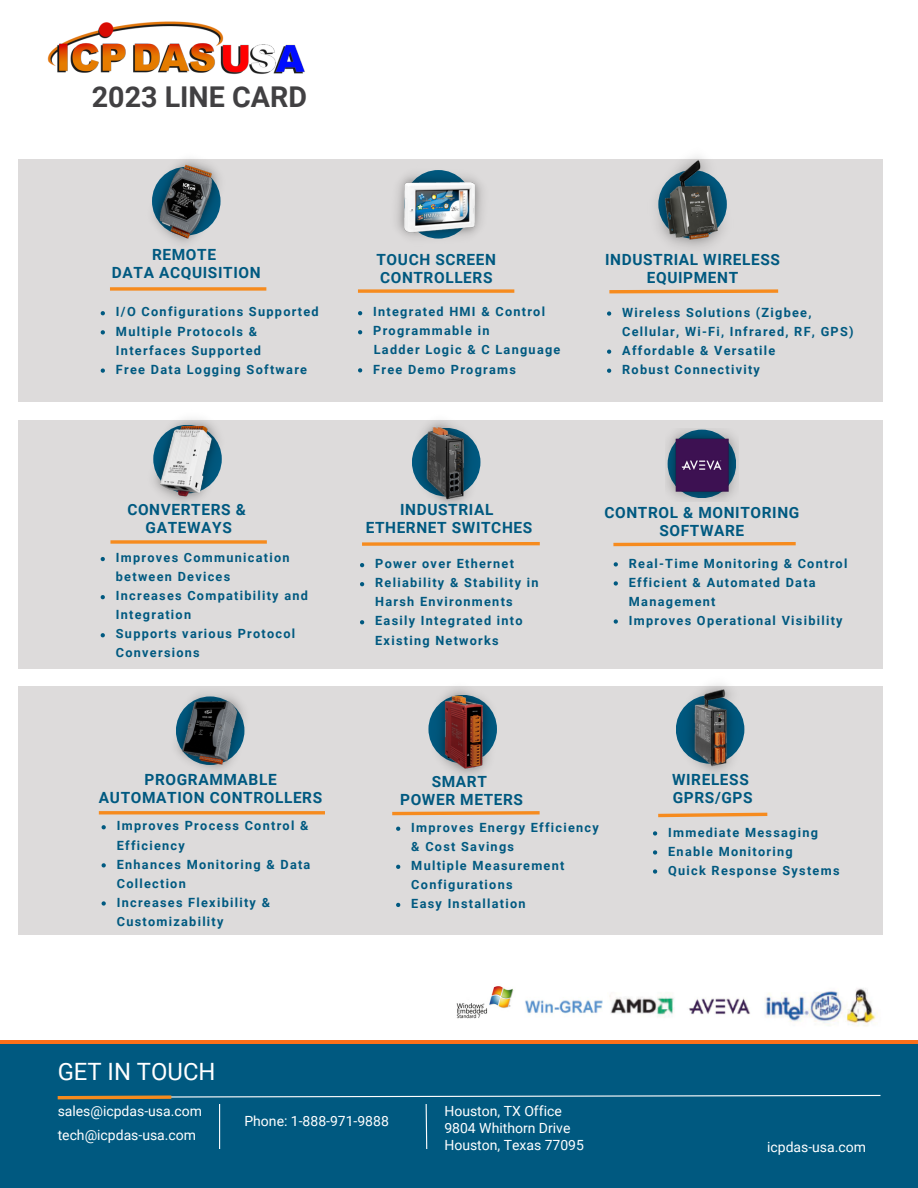
<style>
.page{position:relative;width:918px;height:1188px;background:#fff}
.page>*{position:absolute;margin:0;border:0;box-sizing:border-box;transform-origin:0 0}
.t1{font:700 28.65px "Roboto";color:#414042}
.t2{font:23.85px "Roboto";color:#fff}
.t3{font:700 15.45px/18px "Roboto";letter-spacing:.04em;color:#005980;text-align:center}
.t4{font:13.95px/16.8px "Roboto";color:#fff}
.t5{font:700 12.75px/19px "Roboto";letter-spacing:.1em;color:#005980}
</style>
<div class="page">
<div style="left:18px;top:159px;width:865px;height:243px;background:#dddbdb"></div>
<div style="left:18px;top:420px;width:865px;height:248px;background:#dddbdb"></div>
<div style="left:18px;top:686px;width:865px;height:249px;background:#dddbdb"></div>
<div style="left:0;top:1044px;width:918px;height:144px;background:#005980"></div>
<svg style="left:57px;top:1094px;width:824px;height:55px"></svg>
<svg style="left:110px;top:287px;width:156px;height:4px"></svg>
<svg style="left:358px;top:289px;width:156px;height:4px"></svg>
<svg style="left:609px;top:289px;width:170px;height:5px"></svg>
<svg style="left:110px;top:540px;width:157px;height:4px"></svg>
<svg style="left:362px;top:542px;width:178px;height:4px"></svg>
<svg style="left:613px;top:542px;width:183px;height:5px"></svg>
<hr style="left:99px;top:811px;width:226px;height:3px;background:#f68b1e">
<svg style="left:392px;top:811px;width:148px;height:5px"></svg>
<svg style="left:658px;top:812px;width:110px;height:6px"></svg>
<img style="left:525px;top:988px;width:353px;height:38px">
<img style="left:456px;top:986px;width:58px;height:33px">
<hr style="left:0;top:1040px;width:917px;height:4px;background:#fc7019">
<img style="left:152px;top:160px;width:69px;height:83px">
<img style="left:397px;top:170px;width:86px;height:69px">
<img style="left:176px;top:694px;width:69px;height:77px">
<img style="left:430px;top:689px;width:67px;height:86px">
<img style="left:412px;top:421px;width:67px;height:84px">
<img style="left:153px;top:418px;width:69px;height:84px">
<img style="left:678px;top:684px;width:66px;height:89px">
<img style="left:667px;top:429px;width:71px;height:72px">
<img style="left:657px;top:157px;width:70px;height:91px">
<img style="left:47px;top:21px;width:258px;height:53px">
<svg style="left:358px;top:311px;width:4px;height:4px"></svg>
<svg style="left:358px;top:330px;width:4px;height:4px"></svg>
<svg style="left:358px;top:368px;width:4px;height:4px"></svg>
<svg style="left:607px;top:311px;width:4px;height:5px"></svg>
<svg style="left:607px;top:350px;width:4px;height:4px"></svg>
<svg style="left:607px;top:369px;width:4px;height:4px"></svg>
<svg style="left:101px;top:311px;width:4px;height:4px"></svg>
<svg style="left:101px;top:330px;width:4px;height:4px"></svg>
<svg style="left:101px;top:368px;width:4px;height:5px"></svg>
<svg style="left:360px;top:563px;width:4px;height:4px"></svg>
<svg style="left:360px;top:582px;width:4px;height:4px"></svg>
<svg style="left:360px;top:620px;width:4px;height:4px"></svg>
<svg style="left:614px;top:562px;width:4px;height:5px"></svg>
<svg style="left:614px;top:581px;width:4px;height:5px"></svg>
<svg style="left:614px;top:619px;width:4px;height:5px"></svg>
<svg style="left:101px;top:557px;width:4px;height:4px"></svg>
<svg style="left:101px;top:595px;width:4px;height:4px"></svg>
<svg style="left:101px;top:633px;width:4px;height:4px"></svg>
<svg style="left:396px;top:827px;width:4px;height:4px"></svg>
<svg style="left:396px;top:865px;width:4px;height:4px"></svg>
<svg style="left:396px;top:903px;width:4px;height:4px"></svg>
<svg style="left:653px;top:831px;width:4px;height:5px"></svg>
<svg style="left:653px;top:850px;width:4px;height:5px"></svg>
<svg style="left:653px;top:869px;width:4px;height:5px"></svg>
<svg style="left:102px;top:825px;width:4px;height:4px"></svg>
<svg style="left:102px;top:863px;width:4px;height:4px"></svg>
<svg style="left:102px;top:901px;width:4px;height:5px"></svg>
<h1 class="t1" style="left:92px;top:81px;width:217px">2023 LINE CARD</h1>
<p class="t3" style="left:112px;top:246px;width:150px">REMOTE<br>DATA ACQUISITION</p>
<p class="t5" style="left:116px;top:303px;width:204px">I/O Configurations Supported<br>Multiple Protocols &amp;<br>Interfaces Supported<br>Free Data Logging Software</p>
<p class="t3" style="left:377px;top:250px;width:121px;text-align:left">TOUCH SCREEN<br>CONTROLLERS</p>
<p class="t5" style="left:373px;top:303px;width:173px">Integrated HMI &amp; Control<br>Programmable in</p>
<p class="t5" style="left:373px;top:360px;width:144px">Free Demo Programs</p>
<p class="t5" style="left:374px;top:341px;width:188px">Ladder Logic &amp; C Language</p>
<p class="t3" style="left:605px;top:250px;width:177px">INDUSTRIAL WIRELESS<br>EQUIPMENT</p>
<p class="t5" style="left:622px;top:303px;width:233px">Wireless Solutions (Zigbee,<br>Cellular, Wi-Fi, Infrared, RF, GPS)<br>Affordable &amp; Versatile<br>Robust Connectivity</p>
<p class="t3" style="left:127px;top:501px;width:120px">CONVERTERS &amp;<br>GATEWAYS</p>
<p class="t5" style="left:116px;top:548px;width:194px">Improves Communication between Devices<br>Increases Compatibility and<br>Integration<br>Supports various Protocol<br>Conversions</p>
<p class="t3" style="left:366px;top:501px;width:168px">INDUSTRIAL<br>ETHERNET SWITCHES</p>
<p class="t5" style="left:375px;top:554px;width:165px">Power over Ethernet<br>Reliability &amp; Stability in<br>Harsh Environments<br>Easily Integrated into<br>Existing Networks</p>
<p class="t3" style="left:604px;top:503px;width:196px">CONTROL &amp; MONITORING<br>SOFTWARE</p>
<p class="t5" style="left:629px;top:554px;width:220px">Real-Time Monitoring &amp; Control<br>Efficient &amp; Automated Data<br>Management<br>Improves Operational Visibility</p>
<p class="t3" style="left:99px;top:771px;width:225px">PROGRAMMABLE<br>AUTOMATION CONTROLLERS</p>
<p class="t5" style="left:117px;top:817px;width:195px">Improves Process Control &amp;<br>Efficiency<br>Enhances Monitoring &amp; Data<br>Collection<br>Increases Flexibility &amp;<br>Customizability</p>
<p class="t3" style="left:400px;top:772px;width:124px">SMART<br>POWER METERS</p>
<p class="t5" style="left:411px;top:818px;width:189px">Improves Energy Efficiency &amp; Cost Savings<br>Multiple Measurement<br>Configurations<br>Easy Installation</p>
<p class="t3" style="left:672px;top:771px;width:82px;text-align:left">WIRELESS<br>GPRS/GPS</p>
<p class="t5" style="left:668px;top:823px;width:173px">Immediate Messaging<br>Enable Monitoring<br>Quick Response Systems</p>
<h2 class="t2" style="left:58px;top:1058px;width:159px">GET IN TOUCH</h2>
<p class="t4" style="left:58px;top:1103px;width:146px">sales@icpdas-usa.com</p>
<p class="t4" style="left:58px;top:1127px;width:140px">tech@icpdas-usa.com</p>
<p class="t4" style="left:244px;top:1113px;width:146px">Phone: 1-888-971-9888</p>
<p class="t4" style="left:444px;top:1103px;width:141px">Houston, TX Office<br>9804 Whithorn Drive<br>Houston, Texas 77095</p>
<p class="t4" style="left:767px;top:1139px;width:100px">icpdas-usa.com</p>
</div>
